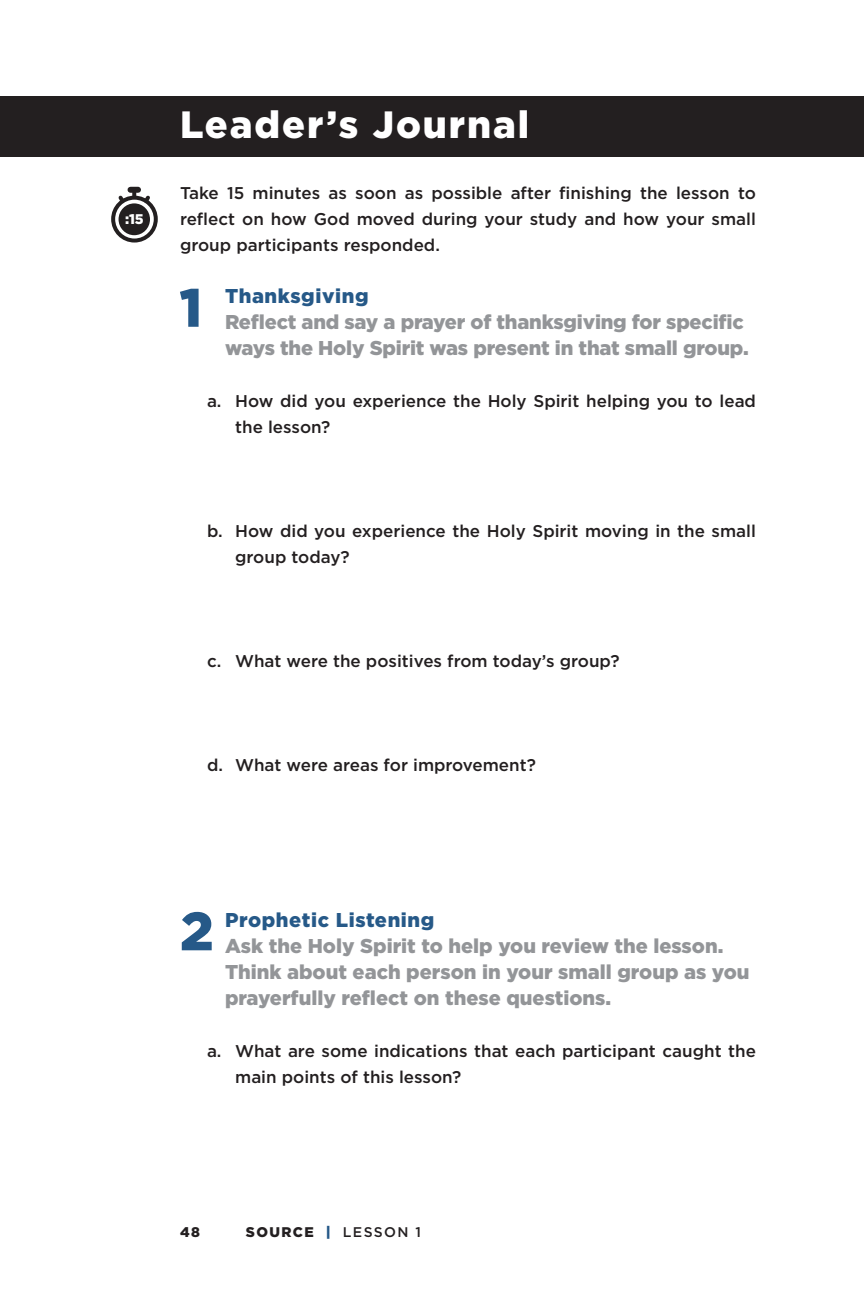
<style>
.page{position:relative;width:864px;height:1296px;background:#fff}
.page>*{position:absolute;margin:0;border:0;box-sizing:border-box;transform-origin:0 0}
.t1{font:900 54px "Gotham";color:#265988}
.t2{font:900 38px "Gotham";letter-spacing:.05em;color:#fff}
.t3{font:900 20px/26px "Gotham";letter-spacing:-.01em;color:#939598}
.t4{font:900 20px "Gotham";letter-spacing:.03em;color:#265988}
.t5{font:500 17px/26px "Gotham";color:#231f20}
.t6{font:500 14px "Gotham";letter-spacing:.1em;color:#231f20}
.t7{font:900 14px "Gotham";color:#fff}
.t8{font:900 14px "Gotham";color:#231f20}
.s1{font-weight:900}
.s2{font-weight:900;color:#265988}
</style>
<div class="page">
<div style="left:0;top:96px;width:863px;height:60px;background:#231f20"></div>
<div style="left:111px;top:196px;width:47px;height:47px;border:4px solid #231f20;border-radius:50%"></div>
<div style="left:119px;top:203px;width:31px;height:32px;background:#231f20;border-radius:50%"></div>
<div style="left:130px;top:187px;width:8px;height:6px;background:#231f20"></div>
<svg style="left:115px;top:192px;width:38px;height:14px"></svg>
<p class="t7" style="left:125px;top:209px;width:20px">:15</p>
<h2 class="t2" style="left:180px;top:99px;width:351px">Leader’s Journal</h2>
<p class="t5" style="left:180px;top:180px;width:577px;text-align:justify">Take 15 minutes as soon as possible after finishing the lesson to reflect on how God moved during your study and how your small group participants responded.</p>
<p class="t4" style="left:225px;top:283px;width:145px">Thanksgiving</p>
<p class="t3" style="left:225px;top:309px;width:525px">Reflect and say a prayer of thanksgiving for specific ways the Holy Spirit was present in that small group.</p>
<p class="t5" style="left:235px;top:388px;width:522px;text-indent:-28px">a. How did you experience the Holy Spirit helping you to lead the lesson?</p>
<h1 class="t1" style="left:179px;top:270px;width:24px">1</h1>
<p class="t5" style="left:235px;top:518px;width:522px;text-indent:-28px">b. How did you experience the Holy Spirit moving in the small group today?</p>
<p class="t5" style="left:207px;top:648px;width:414px">c. What were the positives from today’s group?</p>
<p class="t5" style="left:207px;top:752px;width:330px">d. What were areas for improvement?</p>
<h1 class="t1" style="left:180px;top:894px;width:35px">2</h1>
<p class="t4" style="left:225px;top:907px;width:211px">Prophetic Listening</p>
<p class="t3" style="left:225px;top:933px;width:526px">Ask the Holy Spirit to help you review the lesson.<br>Think about each person in your small group as you prayerfully reflect on these questions.</p>
<p class="t5" style="left:235px;top:1038px;width:522px;text-indent:-28px">a. What are some indications that each participant caught the main points of this lesson?</p>
<p class="t8" style="left:180px;top:1223px;width:21px">48</p>
<p class="t6" style="left:246px;top:1223px;width:177px"><span class="s1">SOURCE</span> <span class="s2">|</span> LESSON 1</p>
</div>
